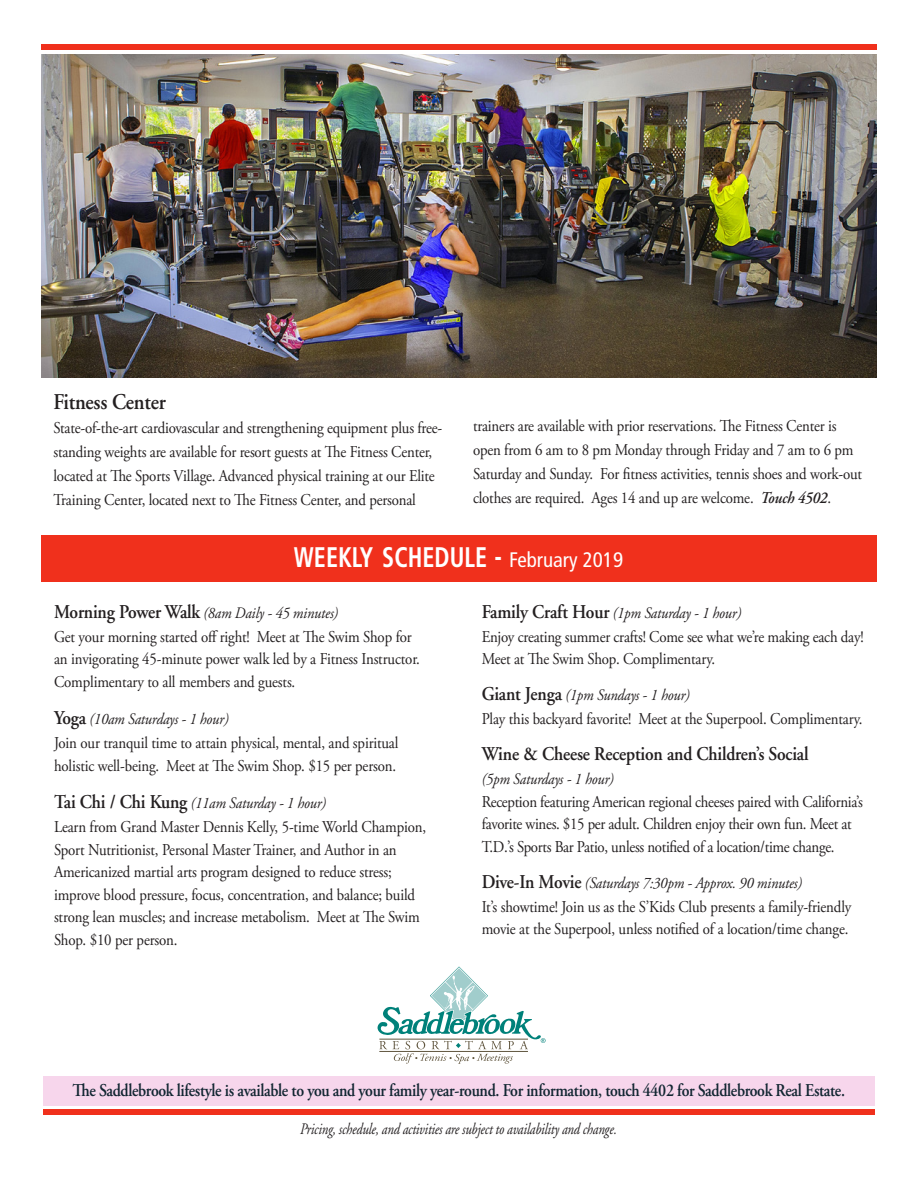
<style>
.page{position:relative;width:918px;height:1188px;background:#fff}
.page>*{position:absolute;margin:0;border:0;box-sizing:border-box;transform-origin:0 0}
.t1{font:700 condensed 28.35px "Frutiger";color:#fff;scale:.85 1}
.t2{font:600 22.5px "Adobe Garamond";letter-spacing:-.01em;color:#231f20;scale:.9 1}
.t3{font:600 19.5px "Adobe Garamond";letter-spacing:-.01em;color:#231f20;scale:.9 1}
.t4{font:600 18px "Adobe Garamond Pro";letter-spacing:-.02em;color:#122632;scale:.88 1}
.t5{font:16.5px/22.5px "Adobe Garamond Pro";letter-spacing:-.01em;color:#231f20;scale:.9 1}
.t6{font:italic 16.05px "Adobe Garamond Pro";letter-spacing:-.01em;color:#231f20;scale:.9 1}
.t7{font:italic 16.05px "Adobe Garamond";letter-spacing:-.01em;color:#231f20;scale:.8 1}
.s1{font-weight:600;font-style:italic}
.s2{font-size:30px}
.s3{font-weight:400;font-size:21px}
.s4{font-family:"Adobe Garamond";font-weight:600;font-style:normal;font-size:19.5px}
</style>
<div class="page">
<div style="left:44px;top:1076px;width:831px;height:29px;background:#f7d6ec"></div>
<div style="left:41px;top:535px;width:836px;height:46px;background:#f0301c"></div>
<img style="left:42px;top:54px;width:834px;height:324px">
<svg style="left:378px;top:967px;width:168px;height:97px"></svg>
<div style="left:43px;top:1109px;width:832px;height:6px;background:#f0301c"></div>
<div style="left:41px;top:44px;width:836px;height:6px;background:#f0301c"></div>
<p class="t2" style="left:53px;top:389px;width:126px">Fitness Center</p>
<p class="t5" style="left:53px;top:416px;width:434px;line-height:24px">State-of-the-art cardiovascular and strengthening equipment plus free&shy;standing weights are available for resort guests at The Fitness Center, located at The Sports Village. Advanced physical training at our Elite Training Center, located next to The Fitness Center, and personal</p>
<p class="t5" style="left:473px;top:415px;width:434px;line-height:24px">trainers are available with prior reservations. The Fitness Center is open from 6 am to 8 pm Monday through Friday and 7 am to 6 pm Saturday and Sunday. For fitness activities, tennis shoes and work-out clothes are required. Ages 14 and up are welcome. <span class="s1">Touch 4502</span>.</p>
<p class="t1" style="left:294px;top:540px;width:389px">WEEKLY SCHEDULE <span class="s2">-</span> <span class="s3">February 2019</span></p>
<p class="t6" style="left:54px;top:603px;width:317px"><span class="s4">Morning Power Walk</span> (8am Daily - 45 minutes)</p>
<p class="t5" style="left:54px;top:626px;width:408px">Get your morning started off right! Meet at The Swim Shop for an invigorating 45-minute power walk led by a Fitness Instructor.<br>Complimentary to all members and guests.</p>
<p class="t6" style="left:54px;top:710px;width:196px"><span class="s4">Yoga</span> (10am Saturdays - 1 hour)</p>
<p class="t5" style="left:54px;top:733px;width:384px">Join our tranquil time to attain physical, mental, and spiritual holistic well-being. Meet at The Swim Shop. $15 per person.</p>
<p class="t6" style="left:54px;top:794px;width:304px"><span class="s4">Tai Chi / Chi Kung</span> (11am Saturday - 1 hour)</p>
<p class="t5" style="left:54px;top:817px;width:415px">Learn from Grand Master Dennis Kelly, 5-time World Champion, Sport Nutritionist, Personal Master Trainer, and Author in an Americanized martial arts program designed to reduce stress; improve blood pressure, focus, concentration, and balance; build strong lean muscles; and increase metabolism. Meet at The Swim Shop. $10 per person.</p>
<p class="t6" style="left:482px;top:603px;width:290px"><span class="s4">Family Craft Hour</span> (1pm Saturday - 1 hour)</p>
<p class="t5" style="left:482px;top:626px;width:426px">Enjoy creating summer crafts! Come see what we’re making each day!<br>Meet at The Swim Shop. Complimentary.</p>
<p class="t6" style="left:482px;top:686px;width:233px"><span class="s4">Giant Jenga</span> (1pm Sundays - 1 hour)</p>
<p class="t5" style="left:482px;top:709px;width:425px">Play this backyard favorite! Meet at the Superpool. Complimentary.</p>
<p class="t3" style="left:482px;top:744px;width:365px">Wine &amp; Cheese Reception and Children’s Social</p>
<p class="t6" style="left:482px;top:770px;width:148px">(5pm Saturdays - 1 hour)</p>
<p class="t5" style="left:482px;top:791px;width:425px">Reception featuring American regional cheeses paired with California’s favorite wines. $15 per adult. Children enjoy their own fun. Meet at<br>T.D.’s Sports Bar Patio, unless notified of a location/time change.</p>
<p class="t6" style="left:482px;top:873px;width:358px"><span class="s4">Dive-In Movie</span> (Saturdays 7:30pm - Approx. 90 minutes)</p>
<p class="t5" style="left:482px;top:896px;width:412px">It’s showtime! Join us as the S’Kids Club presents a family-friendly movie at the Superpool, unless notified of a location/time change.</p>
<p class="t4" style="left:72px;top:1080px;width:880px">The Saddlebrook lifestyle is available to you and your family year-round. For information, touch 4402 for Saddlebrook Real Estate.</p>
<p class="t7" style="left:300px;top:1121px;width:398px">Pricing, schedule, and activities are subject to availability and change.</p>
</div>
